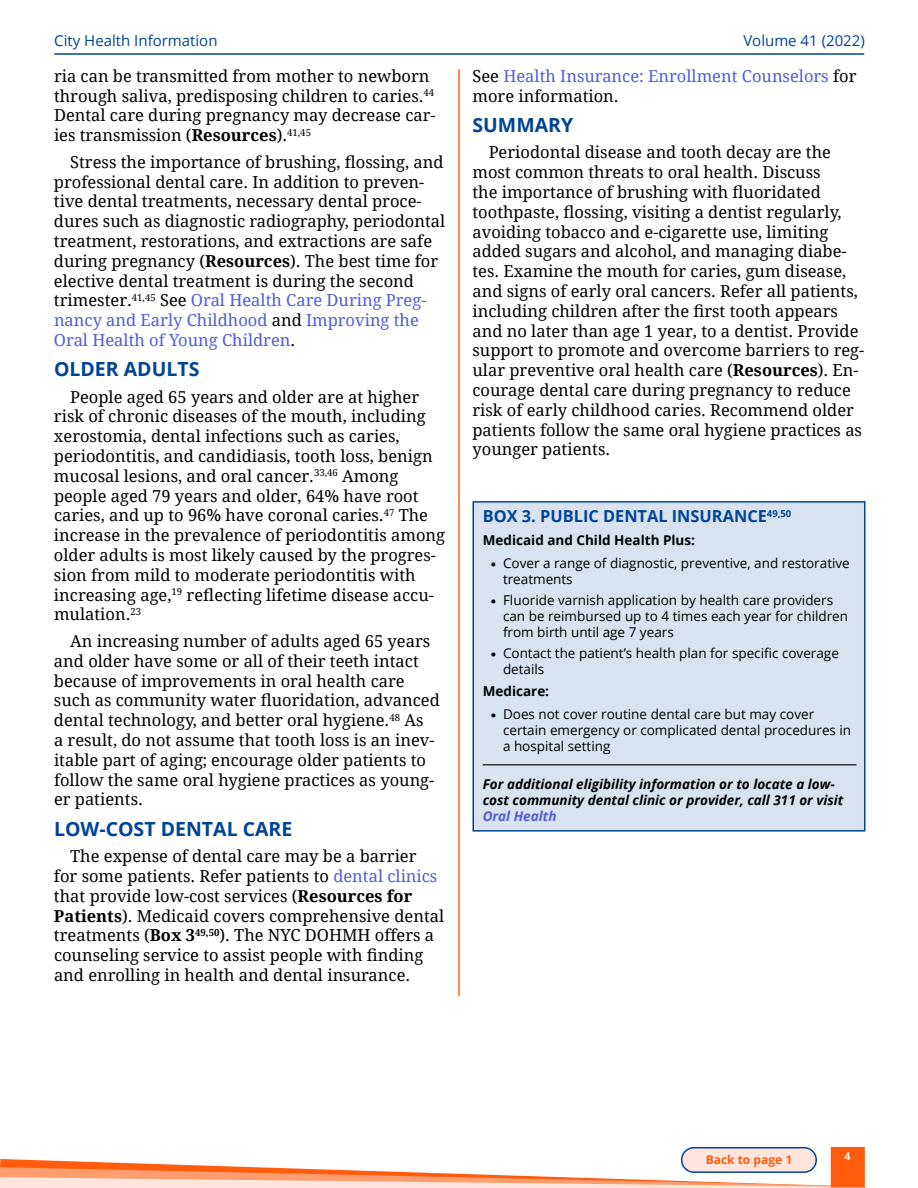
<style>
.page{position:relative;width:918px;height:1188px;background:#fff}
.page>*{position:absolute;margin:0;border:0;box-sizing:border-box;transform-origin:0 0}
.t1{font:700 19.5px "Open Sans";color:#004496}
.t2{font:16.5px/19.8px "Droid Serif";color:#000}
.t3{font:16.5px/19.8px "Droid Serif";color:#4f5cd6}
.t4{font:700 16.5px "Open Sans";color:#004496}
.t5{font:15px "Open Sans";color:#004496}
.t6{font:13.5px/16.2px "Open Sans";color:#000}
.t7{font:italic 700 13.5px/16.2px "Open Sans";color:#000}
.t8{font:700 13.5px "Open Sans";color:#000}
.t9{font:italic 700 13.5px "Open Sans";color:#4f5cd6}
.t10{font:700 12px "Open Sans";color:#ff5c0d}
.t11{font:700 10.5px "Open Sans";color:#fff}
.s1{font-weight:700}
.s2{color:#4f5cd6}
.s3{color:#000}
.s4{font-family:"Source Code Variable"}
</style>
<div class="page">
<svg style="left:0;top:1158px;width:831px;height:30px"></svg>
<div style="left:831px;top:1147px;width:34px;height:41px;background:#ff5c0d;border:2px solid #ff5c0d"></div>
<hr style="left:54px;top:53px;width:810px;height:2px;background:#004496">
<div style="left:682px;top:1148px;width:134px;height:24px;background:#ffe5db;border-radius:12px"></div>
<div style="left:681px;top:1147px;width:136px;height:26px;border:2px solid #004496;border-radius:12px"></div>
<hr style="left:458px;top:69px;width:2px;height:927px;background:#ff5c0d">
<div style="left:472px;top:501px;width:394px;height:331px;background:#d9e3ef;border:2px solid #004496"></div>
<hr style="left:483px;top:764px;width:373px;height:1px;background:#000">
<p class="t5" style="left:54px;top:30px;width:165px">City Health Information</p>
<p class="t5" style="left:743px;top:30px;width:123px">Volume 41 (2022)</p>
<p class="t2" style="left:54px;top:66px;width:383px">ria can be transmitted from mother to newborn through saliva, predisposing children to caries.<sup>44<br></sup>Dental care during pregnancy may decrease car&shy;ies transmission (<span class="s1">Resources</span>).<sup>41,45</sup></p>
<p class="t2" style="left:54px;top:152px;width:393px;text-indent:16px">Stress the importance of brushing, flossing, and professional dental care. In addition to preven&shy;tive dental treatments, necessary dental proce&shy;dures such as diagnostic radiography, periodontal treatment, restorations, and extractions are safe during pregnancy (<span class="s1">Resources</span>). The best time for elective dental treatment is during the second trimester.<sup>41,45</sup> See <span class="s2">Oral Health Care During Preg&shy;nancy and Early Childhood</span> and <span class="s2">Improving the Oral Health of Young Children</span>.</p>
<p class="t1" style="left:54px;top:355px;width:147px">OLDER ADULTS</p>
<p class="t2" style="left:54px;top:386px;width:393px;text-indent:16px">People aged 65 years and older are at higher risk of chronic diseases of the mouth, including xerostomia, dental infections such as caries, periodontitis, and candidiasis, tooth loss, benign mucosal lesions, and oral cancer.<sup>33,46</sup> Among people aged 79 years and older, 64% have root caries, and up to 96% have coronal caries.<sup>47</sup> The increase in the prevalence of periodontitis among older adults is most likely caused by the progres&shy;sion from mild to moderate periodontitis with increasing age,<sup>19</sup> reflecting lifetime disease accu&shy;mulation.<sup>23</sup></p>
<p class="t2" style="left:54px;top:631px;width:387px;text-indent:16px">An increasing number of adults aged 65 years and older have some or all of their teeth intact because of improvements in oral health care such as community water fluoridation, advanced dental technology, and better oral hygiene.<sup>48</sup> As<br>a result, do not assume that tooth loss is an inev&shy;itable part of aging; encourage older patients to follow the same oral hygiene practices as young&shy;er patients.</p>
<p class="t1" style="left:54px;top:815px;width:240px">LOW-COST DENTAL CARE</p>
<p class="t2" style="left:54px;top:846px;width:392px;text-indent:16px">The expense of dental care may be a barrier<br>for some patients. Refer patients to <span class="s2">dental clinics </span>that provide low-cost services (<span class="s1">Resources for Patients</span>). Medicaid covers comprehensive dental treatments (<span class="s1">Box 3</span><sup>49,50</sup>). The NYC DOHMH offers a counseling service to assist people with finding and enrolling in health and dental insurance.</p>
<p class="t3" style="left:472px;top:66px;width:385px"><span class="s3">See</span> Health Insurance: Enrollment Counselors <span class="s3">for more information.</span></p>
<p class="t1" style="left:472px;top:111px;width:102px">SUMMARY</p>
<p class="t2" style="left:472px;top:142px;width:393px;text-indent:16px">Periodontal disease and tooth decay are the most common threats to oral health. Discuss<br>the importance of brushing with fluoridated toothpaste, flossing, visiting a dentist regularly, avoiding tobacco and e-cigarette use, limiting added sugars and alcohol, and managing diabe&shy;tes. Examine the mouth for caries, gum disease, and signs of early oral cancers. Refer all patients, including children after the first tooth appears and no later than age 1 year, to a dentist. Provide support to promote and overcome barriers to reg&shy;ular preventive oral health care (<span class="s1">Resources</span>). En&shy;courage dental care during pregnancy to reduce risk of early childhood caries. Recommend older patients follow the same oral hygiene practices as younger patients.</p>
<p class="t4" style="left:483px;top:505px;width:310px">BOX 3. PUBLIC DENTAL INSURANCE<sup>49,50</sup></p>
<p class="t8" style="left:483px;top:531px;width:214px">Medicaid and Child Health Plus:</p>
<p class="t6" style="left:503px;top:555px;width:348px;text-indent:-14px"><span class="s4">•</span> Cover a range of diagnostic, preventive, and restorative treatments</p>
<p class="t6" style="left:503px;top:592px;width:347px;text-indent:-14px"><span class="s4">•</span> Fluoride varnish application by health care providers can be reimbursed up to 4 times each year for children from birth until age 7 years</p>
<p class="t6" style="left:503px;top:645px;width:337px;text-indent:-14px"><span class="s4">•</span> Contact the patient’s health plan for specific coverage details</p>
<p class="t8" style="left:483px;top:681px;width:68px">Medicare:</p>
<p class="t6" style="left:503px;top:705px;width:350px;text-indent:-14px"><span class="s4">•</span> Does not cover routine dental care but may cover certain emergency or complicated dental procedures in a hospital setting</p>
<p class="t7" style="left:483px;top:776px;width:362px">For additional eligibility information or to locate a low&shy;cost community dental clinic or provider, call 311 or visit</p>
<p class="t9" style="left:483px;top:807px;width:75px">Oral Health</p>
<p class="t10" style="left:706px;top:1151px;width:88px">Back to page 1</p>
<p class="t11" style="left:845px;top:1149px;width:7px">4</p>
</div>
